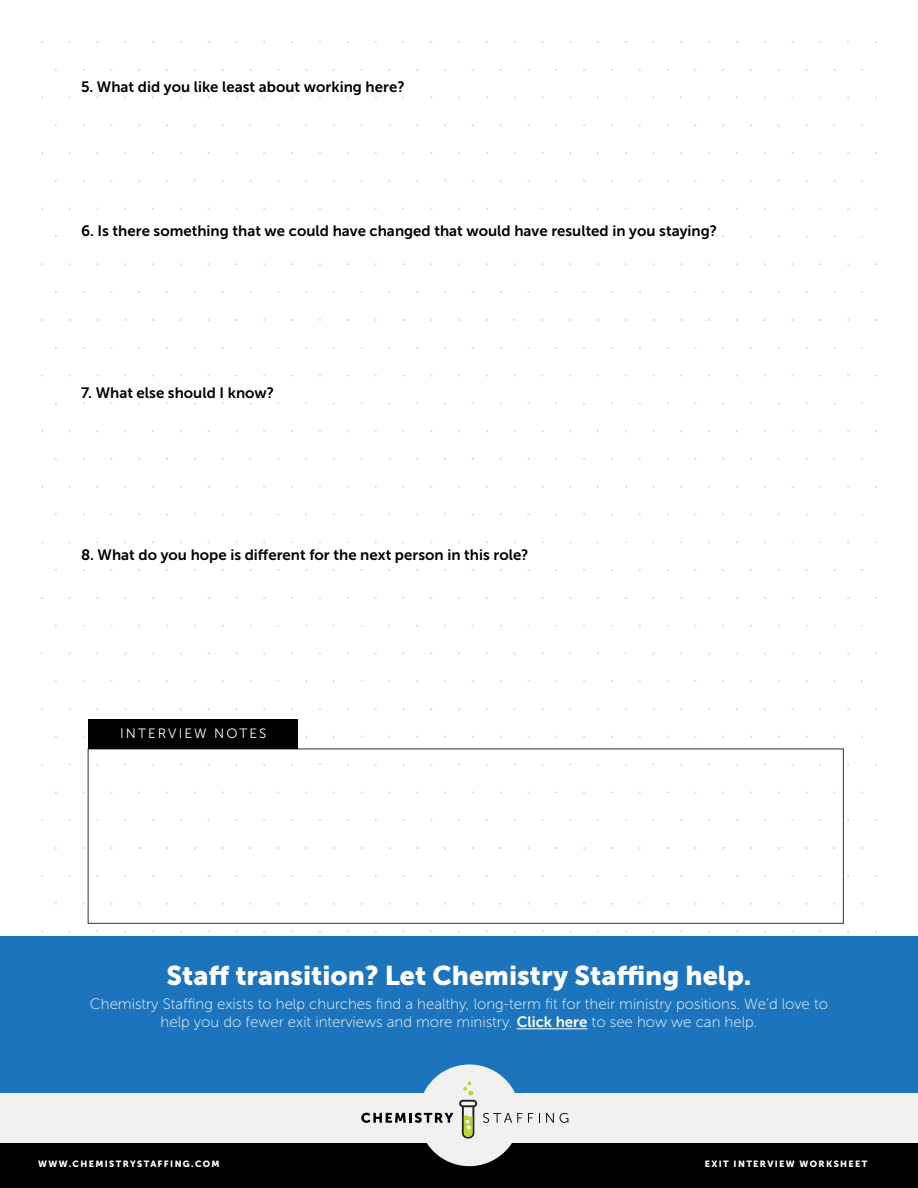
<style>
.page{position:relative;width:918px;height:1188px;background:#fff}
.page>*{position:absolute;margin:0;border:0;box-sizing:border-box;transform-origin:0 0}
.t1{font:27px "Museo Sans 900";color:#fff}
.t2{font:15px "Museo Sans 700";color:#000}
.t3{font:15px/18px "Museo Sans 100";color:#fff;text-align:center}
.t4{font:13.5px "Museo Sans 300";letter-spacing:.15em;color:#fff}
.t5{font:9px "Museo Sans 900";letter-spacing:.15em;color:#fff}
.s1{font-family:"Museo Sans 700"}
</style>
<div class="page">
<img style="left:41px;top:41px;width:836px;height:892px">
<div style="left:0;top:1143px;width:918px;height:45px;background:#000"></div>
<div style="left:0;top:1092px;width:918px;height:51px;background:#f1f1f2"></div>
<div style="left:0;top:936px;width:918px;height:156px;background:#1c75bc"></div>
<hr style="left:517px;top:1028px;width:70px;height:1px;background:#fff">
<div style="left:418px;top:1064px;width:102px;height:102px;background:#f1f1f2;border-radius:50%"></div>
<svg style="left:459px;top:1082px;width:18px;height:57px"></svg>
<svg style="left:361px;top:1113px;width:92px;height:10px"></svg>
<svg style="left:483px;top:1113px;width:39px;height:10px"></svg>
<svg style="left:528px;top:1113px;width:5px;height:10px"></svg>
<svg style="left:546px;top:1113px;width:8px;height:10px"></svg>
<svg style="left:560px;top:1113px;width:8px;height:10px"></svg>
<div style="left:88px;top:719px;width:209px;height:30px;background:#000"></div>
<p class="t2" style="left:81px;top:79px;width:325px">5. What did you like least about working here?</p>
<p class="t2" style="left:81px;top:223px;width:638px">6. Is there something that we could have changed that would have resulted in you staying?</p>
<p class="t2" style="left:81px;top:385px;width:195px">7. What else should I know?</p>
<p class="t2" style="left:81px;top:547px;width:449px">8. What do you hope is different for the next person in this role?</p>
<p class="t4" style="left:120px;top:726px;width:148px">INTERVIEW NOTES</p>
<h1 class="t1" style="left:167px;top:961px;width:586px">Staff transition? Let Chemistry Staffing help.</h1>
<p class="t3" style="left:90px;top:995px;width:740px">Chemistry Staffing exists to help churches find a healthy, long-term fit for their ministry positions. We’d love to help you do fewer exit interviews and more ministry. <span class="s1">Click here</span> to see how we can help.</p>
<p class="t5" style="left:38px;top:1159px;width:183px">WWW.CHEMISTRYSTAFFING.COM</p>
<p class="t5" style="left:705px;top:1159px;width:164px">EXIT INTERVIEW WORKSHEET</p>
</div>
